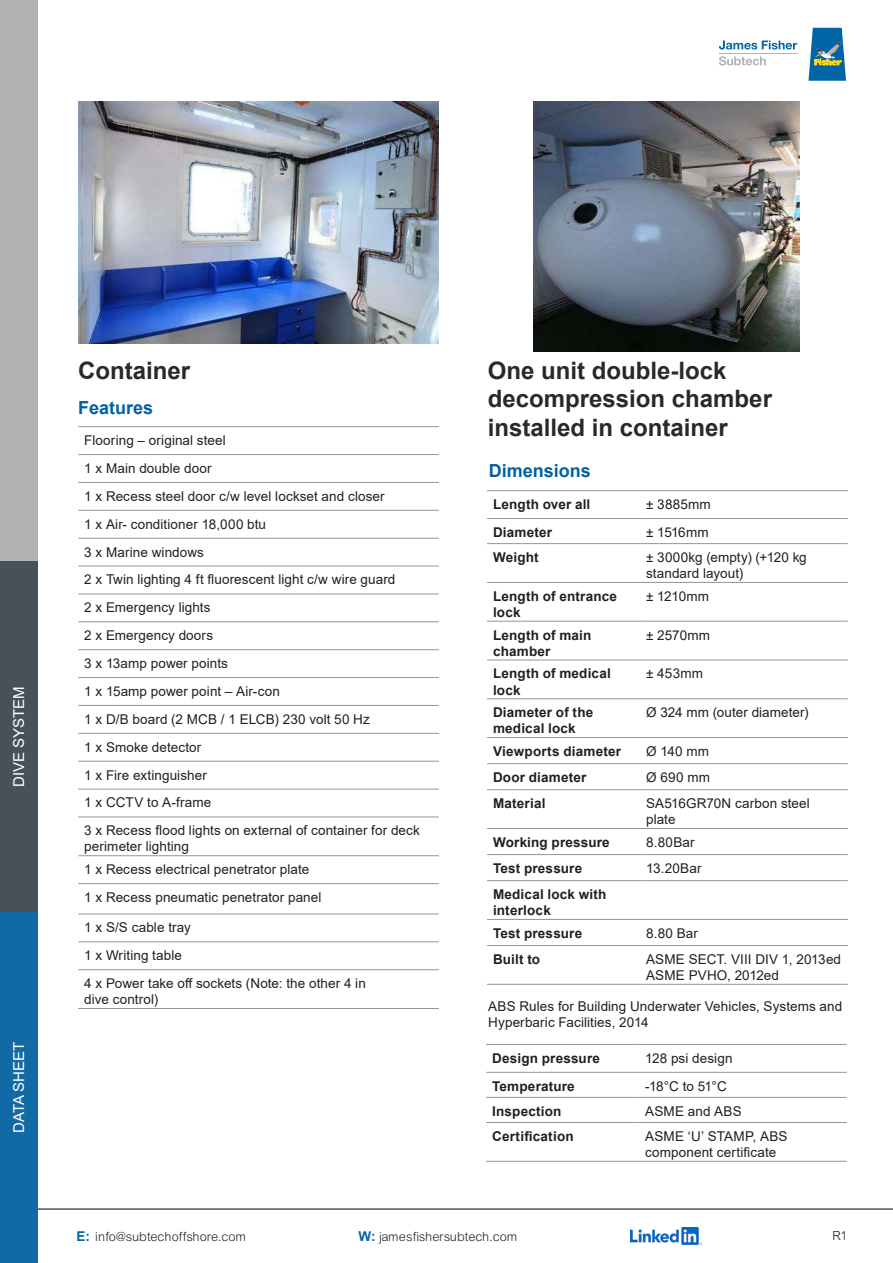
<style>
.page{position:relative;width:893px;height:1263px;background:#fff}
.page>*{position:absolute;margin:0;border:0;box-sizing:border-box;transform-origin:0 0}
.t1{font:700 24px/28.8px "Arial";color:#292929}
.t2{font:700 18px "Arial";color:#0061a1}
.t3{font:15px "Arial";color:#fff}
.t4{font:13.5px/16.2px "Arial";letter-spacing:.01em;color:#231f20}
.t5{font:700 13.5px/16.2px "Arial";letter-spacing:.015em;color:#231f20}
.t6{font:13.5px "Arial Lgt";letter-spacing:.015em;color:#231f20}
.s1{font-family:"Arial";font-weight:700;color:#0065a4}
</style>
<div class="page">
<hr style="left:487px;top:518px;width:153px;height:1px;background:#939598">
<hr style="left:640px;top:518px;width:208px;height:1px;background:#939598">
<hr style="left:487px;top:543px;width:153px;height:1px;background:#939598">
<hr style="left:640px;top:543px;width:208px;height:1px;background:#939598">
<hr style="left:487px;top:582px;width:153px;height:1px;background:#939598">
<hr style="left:640px;top:582px;width:208px;height:1px;background:#939598">
<hr style="left:487px;top:621px;width:153px;height:1px;background:#939598">
<hr style="left:640px;top:621px;width:208px;height:1px;background:#939598">
<hr style="left:487px;top:660px;width:153px;height:1px;background:#939598">
<hr style="left:640px;top:660px;width:208px;height:1px;background:#939598">
<hr style="left:487px;top:698px;width:153px;height:1px;background:#939598">
<hr style="left:640px;top:698px;width:208px;height:1px;background:#939598">
<hr style="left:487px;top:737px;width:153px;height:1px;background:#939598">
<hr style="left:640px;top:737px;width:208px;height:1px;background:#939598">
<hr style="left:487px;top:763px;width:153px;height:1px;background:#939598">
<hr style="left:640px;top:763px;width:208px;height:1px;background:#939598">
<hr style="left:487px;top:789px;width:153px;height:1px;background:#939598">
<hr style="left:640px;top:789px;width:208px;height:1px;background:#939598">
<hr style="left:487px;top:828px;width:153px;height:1px;background:#939598">
<hr style="left:640px;top:828px;width:208px;height:1px;background:#939598">
<hr style="left:487px;top:854px;width:153px;height:1px;background:#939598">
<hr style="left:640px;top:854px;width:208px;height:1px;background:#939598">
<hr style="left:487px;top:880px;width:153px;height:1px;background:#939598">
<hr style="left:640px;top:880px;width:208px;height:1px;background:#939598">
<hr style="left:487px;top:919px;width:153px;height:1px;background:#939598">
<hr style="left:640px;top:919px;width:208px;height:1px;background:#939598">
<hr style="left:487px;top:945px;width:153px;height:1px;background:#939598">
<hr style="left:640px;top:945px;width:208px;height:1px;background:#939598">
<hr style="left:487px;top:984px;width:153px;height:1px;background:#939598">
<hr style="left:640px;top:984px;width:208px;height:1px;background:#939598">
<hr style="left:487px;top:490px;width:153px;height:1px;background:#939598">
<hr style="left:640px;top:490px;width:208px;height:1px;background:#939598">
<hr style="left:486px;top:1072px;width:153px;height:1px;background:#939598">
<hr style="left:639px;top:1072px;width:208px;height:1px;background:#939598">
<hr style="left:486px;top:1097px;width:153px;height:1px;background:#939598">
<hr style="left:639px;top:1097px;width:208px;height:1px;background:#939598">
<hr style="left:486px;top:1122px;width:153px;height:1px;background:#939598">
<hr style="left:639px;top:1122px;width:208px;height:1px;background:#939598">
<hr style="left:486px;top:1161px;width:153px;height:1px;background:#939598">
<hr style="left:639px;top:1161px;width:208px;height:1px;background:#939598">
<hr style="left:486px;top:1044px;width:153px;height:1px;background:#939598">
<hr style="left:639px;top:1044px;width:208px;height:1px;background:#939598">
<img style="left:78px;top:102px;width:361px;height:242px">
<img style="left:534px;top:102px;width:265px;height:249px">
<hr style="left:0;top:1208px;width:893px;height:2px;background:#4d545a">
<div style="left:0;top:912px;width:38px;height:351px;background:#1169a6"></div>
<div style="left:0;top:0;width:38px;height:912px;background:#b1b3b3"></div>
<div style="left:0;top:561px;width:38px;height:351px;background:#475157"></div>
<img style="left:630px;top:1227px;width:71px;height:17px">
<svg style="left:719px;top:41px;width:78px;height:9px"></svg>
<hr style="left:719px;top:53px;width:78px;height:1px;background:#b2b3b7">
<svg style="left:808px;top:28px;width:38px;height:53px;background:#3f86a7"></svg>
<svg style="left:719px;top:56px;width:47px;height:9px"></svg>
<hr style="left:78px;top:426px;width:361px;height:1px;background:#939598">
<hr style="left:78px;top:454px;width:361px;height:1px;background:#939598">
<hr style="left:78px;top:482px;width:361px;height:1px;background:#939598">
<hr style="left:78px;top:510px;width:361px;height:1px;background:#939598">
<hr style="left:78px;top:538px;width:361px;height:1px;background:#939598">
<hr style="left:78px;top:566px;width:361px;height:1px;background:#939598">
<hr style="left:78px;top:594px;width:361px;height:1px;background:#939598">
<hr style="left:78px;top:621px;width:361px;height:1px;background:#939598">
<hr style="left:78px;top:649px;width:361px;height:1px;background:#939598">
<hr style="left:78px;top:677px;width:361px;height:1px;background:#939598">
<hr style="left:78px;top:705px;width:361px;height:1px;background:#939598">
<hr style="left:78px;top:733px;width:361px;height:1px;background:#939598">
<hr style="left:78px;top:761px;width:361px;height:1px;background:#939598">
<hr style="left:78px;top:789px;width:361px;height:1px;background:#939598">
<hr style="left:78px;top:817px;width:361px;height:1px;background:#939598">
<hr style="left:78px;top:855px;width:361px;height:1px;background:#939598">
<hr style="left:78px;top:883px;width:361px;height:1px;background:#939598">
<hr style="left:78px;top:914px;width:361px;height:1px;background:#939598">
<hr style="left:78px;top:941px;width:361px;height:1px;background:#939598">
<hr style="left:78px;top:969px;width:361px;height:1px;background:#939598">
<hr style="left:78px;top:1008px;width:361px;height:1px;background:#939598">
<p class="t3" style="left:9px;top:787px;width:102px;rotate:-90deg">DIVE SYSTEM</p>
<p class="t3" style="left:9px;top:1133px;width:93px;rotate:-90deg">DATA SHEET</p>
<p class="t1" style="left:78px;top:356px;width:114px">Container</p>
<p class="t2" style="left:78px;top:395px;width:77px">Features</p>
<p class="t4" style="left:84px;top:432px;width:143px">Flooring – original steel</p>
<p class="t4" style="left:84px;top:460px;width:129px">1 x Main double door</p>
<p class="t4" style="left:84px;top:488px;width:302px">1 x Recess steel door c/w level lockset and closer</p>
<p class="t4" style="left:84px;top:516px;width:183px">1 x Air- conditioner 18,000 btu</p>
<p class="t4" style="left:84px;top:544px;width:121px">3 x Marine windows</p>
<p class="t4" style="left:84px;top:571px;width:313px">2 x Twin lighting 4 ft fluorescent light c/w wire guard</p>
<p class="t4" style="left:84px;top:599px;width:128px">2 x Emergency lights</p>
<p class="t4" style="left:84px;top:627px;width:130px">2 x Emergency doors</p>
<p class="t4" style="left:84px;top:655px;width:145px">3 x 13amp power points</p>
<p class="t4" style="left:84px;top:683px;width:197px">1 x 15amp power point – Air-con</p>
<p class="t4" style="left:84px;top:711px;width:287px">1 x D/B board (2 MCB / 1 ELCB) 230 volt 50 Hz</p>
<p class="t4" style="left:84px;top:739px;width:118px">1 x Smoke detector</p>
<p class="t4" style="left:84px;top:767px;width:124px">1 x Fire extinguisher</p>
<p class="t4" style="left:84px;top:794px;width:129px">1 x CCTV to A-frame</p>
<p class="t4" style="left:84px;top:822px;width:337px">3 x Recess flood lights on external of container for deck perimeter lighting</p>
<p class="t4" style="left:84px;top:861px;width:227px">1 x Recess electrical penetrator plate</p>
<p class="t4" style="left:84px;top:889px;width:239px">1 x Recess pneumatic penetrator panel</p>
<p class="t4" style="left:84px;top:919px;width:108px">1 x S/S cable tray</p>
<p class="t4" style="left:84px;top:947px;width:99px">1 x Writing table</p>
<p class="t4" style="left:84px;top:975px;width:283px">4 x Power take off sockets (Note: the other 4 in dive control)</p>
<p class="t1" style="left:488px;top:356px;width:286px">One unit double-lock decompression chamber installed in container</p>
<p class="t2" style="left:489px;top:458px;width:104px">Dimensions</p>
<p class="t5" style="left:493px;top:496px;width:99px">Length over all</p>
<p class="t4" style="left:646px;top:496px;width:66px">± 3885mm</p>
<p class="t5" style="left:493px;top:524px;width:61px">Diameter</p>
<p class="t4" style="left:646px;top:524px;width:64px">± 1516mm</p>
<p class="t5" style="left:493px;top:549px;width:47px">Weight</p>
<p class="t4" style="left:646px;top:549px;width:162px">± 3000kg (empty) (+120 kg standard layout)</p>
<p class="t5" style="left:493px;top:588px;width:126px">Length of entrance lock</p>
<p class="t4" style="left:646px;top:588px;width:64px">± 1210mm</p>
<p class="t5" style="left:493px;top:627px;width:100px">Length of main chamber</p>
<p class="t4" style="left:646px;top:627px;width:65px">± 2570mm</p>
<p class="t5" style="left:493px;top:666px;width:119px">Length of medical lock</p>
<p class="t4" style="left:646px;top:665px;width:58px">± 453mm</p>
<p class="t5" style="left:493px;top:704px;width:102px">Diameter of the medical lock</p>
<p class="t4" style="left:646px;top:704px;width:164px">Ø 324 mm (outer diameter)</p>
<p class="t5" style="left:493px;top:743px;width:129px">Viewports diameter</p>
<p class="t4" style="left:646px;top:743px;width:64px">Ø 140 mm</p>
<p class="t5" style="left:493px;top:769px;width:95px">Door diameter</p>
<p class="t4" style="left:646px;top:769px;width:65px">Ø 690 mm</p>
<p class="t5" style="left:493px;top:795px;width:54px">Material</p>
<p class="t4" style="left:646px;top:795px;width:165px">SA516GR70N carbon steel plate</p>
<p class="t5" style="left:493px;top:834px;width:118px">Working pressure</p>
<p class="t4" style="left:646px;top:834px;width:50px">8.80Bar</p>
<p class="t5" style="left:493px;top:860px;width:91px">Test pressure</p>
<p class="t4" style="left:646px;top:860px;width:57px">13.20Bar</p>
<p class="t5" style="left:493px;top:886px;width:115px">Medical lock with interlock</p>
<p class="t5" style="left:493px;top:925px;width:91px">Test pressure</p>
<p class="t4" style="left:646px;top:925px;width:53px">8.80 Bar</p>
<p class="t5" style="left:493px;top:951px;width:49px">Built to</p>
<p class="t4" style="left:646px;top:951px;width:197px">ASME SECT. VIII DIV 1, 2013ed</p>
<p class="t4" style="left:646px;top:967px;width:134px">ASME PVHO, 2012ed</p>
<p class="t4" style="left:488px;top:998px;width:355px">ABS Rules for Building Underwater Vehicles, Systems and<br>Hyperbaric Facilities, 2014</p>
<p class="t5" style="left:492px;top:1050px;width:109px">Design pressure</p>
<p class="t4" style="left:645px;top:1050px;width:89px">128 psi design</p>
<p class="t5" style="left:492px;top:1078px;width:84px">Temperature</p>
<p class="t4" style="left:645px;top:1078px;width:83px">-18°C to 51°C</p>
<p class="t5" style="left:492px;top:1103px;width:71px">Inspection</p>
<p class="t4" style="left:645px;top:1103px;width:98px">ASME and ABS</p>
<p class="t5" style="left:492px;top:1128px;width:83px">Certification</p>
<p class="t4" style="left:645px;top:1128px;width:144px">ASME ‘U’ STAMP, ABS component certificate</p>
<p class="t6" style="left:77px;top:1229px;width:172px"><span class="s1">E:</span> info@subtechoffshore.com</p>
<p class="t6" style="left:359px;top:1229px;width:161px"><span class="s1">W:</span> jamesfishersubtech.com</p>
<p class="t6" style="left:834px;top:1228px;width:17px">R1</p>
</div>
